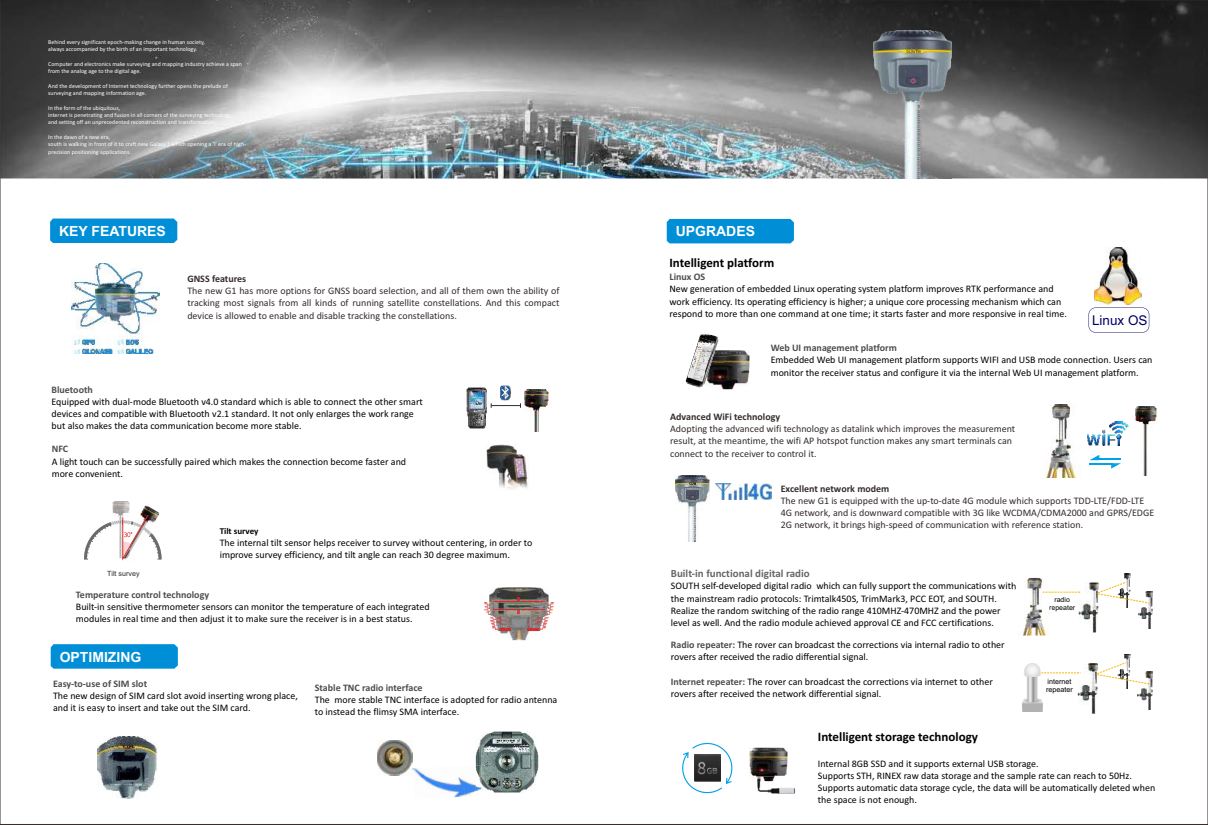
<style>
.page{position:relative;width:1208px;height:825px;background:#fff}
.page>*{position:absolute;margin:0;border:0;box-sizing:border-box;transform-origin:0 0}
.t1{font:700 14px "Arial";color:#fefefe}
.t2{font:13.5px "Arial";color:#006}
.t3{font:700 13px "Calibri";color:#000}
.t4{font:700 11px "Calibri";color:#666}
.t5{font:10px/12.2px "Calibri";color:#000}
.t6{font:10px/12.2px "Calibri";color:#332c2b}
.t7{font:700 10px "Calibri";color:#4d4d4d}
.t8{font:700 10px "Calibri";color:#332c2b}
.t9{font:700 9px "Calibri";color:#000}
.t10{font:7.2px/8.1px "Arial";color:#000}
.t11{font:7.1px "Arial";color:#332c2b}
.t12{font:7px/7.8px "Arial";color:#000;text-align:center}
.t13{font:6px/7.3px "Calibri";color:#fff}
.s1{font-weight:700;color:#4d4d4d}
</style>
<div class="page">
<div style="left:50px;top:218px;width:127px;height:25px;background:#008fd7"></div>
<svg style="left:1088px;top:308px;width:61px;height:25px"></svg>
<img style="left:0;top:0;width:1208px;height:178px">
<img style="left:719px;top:350px;width:30px;height:39px">
<img style="left:685px;top:334px;width:34px;height:54px">
<img style="left:687px;top:338px;width:28px;height:44px">
<img style="left:705px;top:350px;width:8px;height:25px">
<img style="left:486px;top:444px;width:42px;height:45px">
<img style="left:1012px;top:578px;width:39px;height:57px">
<svg style="left:1012px;top:582px;width:4px;height:7px"></svg>
<svg style="left:1049px;top:605px;width:2px;height:6px"></svg>
<img style="left:1078px;top:582px;width:20px;height:50px">
<svg style="left:1042px;top:592px;width:40px;height:1px"></svg>
<img style="left:1124px;top:574px;width:7px;height:34px">
<img style="left:1138px;top:591px;width:15px;height:37px">
<svg style="left:1096px;top:581px;width:54px;height:23px"></svg>
<img style="left:1022px;top:664px;width:20px;height:48px">
<img style="left:1077px;top:663px;width:21px;height:51px">
<svg style="left:1041px;top:672px;width:39px;height:1px"></svg>
<img style="left:1124px;top:654px;width:6px;height:35px">
<img style="left:1138px;top:672px;width:15px;height:37px">
<svg style="left:1096px;top:661px;width:54px;height:24px"></svg>
<img style="left:489px;top:587px;width:59px;height:53px">
<img style="left:493px;top:600px;width:52px;height:2px">
<img style="left:510px;top:609px;width:18px;height:2px">
<svg style="left:528px;top:603px;width:25px;height:28px"></svg>
<svg style="left:484px;top:603px;width:26px;height:28px"></svg>
<svg style="left:682px;top:743px;width:50px;height:50px"></svg>
<img style="left:757px;top:781px;width:38px;height:13px">
<img style="left:749px;top:748px;width:38px;height:28px">
<img style="left:756px;top:776px;width:19px;height:5px">
<img style="left:113px;top:501px;width:17px;height:14px">
<img style="left:124px;top:505px;width:36px;height:10px">
<svg style="left:84px;top:515px;width:78px;height:45px"></svg>
<img style="left:1094px;top:248px;width:47px;height:56px">
<img style="left:873px;top:30px;width:78px;height:148px">
<img style="left:715px;top:483px;width:56px;height:17px">
<div style="left:667px;top:219px;width:127px;height:24px;background:#008fd7"></div>
<svg style="left:51px;top:644px;width:127px;height:25px;background:#0691d8"></svg>
<img style="left:524px;top:389px;width:24px;height:42px">
<img style="left:466px;top:388px;width:21px;height:40px">
<img style="left:675px;top:476px;width:34px;height:65px">
<img style="left:476px;top:731px;width:62px;height:62px">
<img style="left:98px;top:736px;width:59px;height:62px">
<img style="left:1045px;top:405px;width:32px;height:72px">
<hr style="left:1097px;top:458px;width:24px;height:2px;background:#00a2e9">
<svg style="left:1090px;top:455px;width:9px;height:5px"></svg>
<hr style="left:1089px;top:463px;width:23px;height:2px;background:#00a2e9">
<svg style="left:1111px;top:463px;width:10px;height:6px"></svg>
<img style="left:1135px;top:406px;width:22px;height:69px">
<img style="left:1087px;top:422px;width:41px;height:23px">
<svg style="left:491px;top:386px;width:30px;height:22px"></svg>
<img style="left:377px;top:740px;width:35px;height:35px">
<img style="left:412px;top:765px;width:64px;height:32px">
<img style="left:476px;top:765px;width:6px;height:28px">
<img style="left:71px;top:263px;width:88px;height:90px">
<p class="t13" style="left:48px;top:39px;width:158px">Behind every significant epoch-making change in human society, always accompanied by the birth of an important technology.</p>
<p class="t13" style="left:48px;top:61px;width:195px">Computer and electronics make surveying and mapping industry achieve a span from the analog age to the digital age.</p>
<p class="t13" style="left:48px;top:83px;width:181px">And the development of Internet technology further opens the prelude of surveying and mapping information age.</p>
<p class="t13" style="left:48px;top:105px;width:73px">In the form of the ubiquitous,</p>
<p class="t13" style="left:48px;top:112px;width:185px">internet is penetrating and fusion in all corners of the surveying technology,</p>
<p class="t13" style="left:48px;top:134px;width:63px">In the dawn of a new era,</p>
<p class="t13" style="left:48px;top:119px;width:170px">and setting off an unprecedented reconstruction and transformation.</p>
<p class="t13" style="left:48px;top:141px;width:199px">south is walking in front of it to craft new Galaxy 1 which opening a 'i' era of high&shy;precision positioning applications.</p>
<h1 class="t1" style="left:59px;top:226px;width:108px">KEY FEATURES</h1>
<p class="t8" style="left:187px;top:274px;width:60px">GNSS features</p>
<p class="t6" style="left:187px;top:285px;width:374px;text-align:justify">The new G1 has more options for GNSS board selection, and all of them own the ability of tracking most signals from all kinds of running satellite constellations. And this compact device is allowed to enable and disable tracking the constellations.</p>
<p class="t7" style="left:52px;top:385px;width:43px">Bluetooth</p>
<p class="t5" style="left:52px;top:396px;width:373px">Equipped with dual-mode Bluetooth v4.0 standard which is able to connect the other smart devices and compatible with Bluetooth v2.1 standard. It not only enlarges the work range but also makes the data communication become more stable.</p>
<p class="t5" style="left:52px;top:456px;width:356px">A light touch can be successfully paired which makes the connection become faster and more convenient.</p>
<p class="t7" style="left:52px;top:445px;width:18px">NFC</p>
<p class="t11" style="left:107px;top:571px;width:34px">Tilt survey</p>
<p class="t9" style="left:220px;top:527px;width:40px">Tilt survey</p>
<p class="t5" style="left:220px;top:537px;width:314px">The internal tilt sensor helps receiver to survey without centering, in order to improve survey efficiency, and tilt angle can reach 30 degree maximum.</p>
<p class="t7" style="left:76px;top:590px;width:135px">Temperature control technology</p>
<p class="t5" style="left:76px;top:601px;width:355px">Built-in sensitive thermometer sensors can monitor the temperature of each integrated modules in real time and then adjust it to make sure the receiver is in a best status.</p>
<h1 class="t1" style="left:60px;top:651px;width:83px">OPTIMIZING</h1>
<p class="t7" style="left:53px;top:679px;width:96px">Easy-to-use of SIM slot</p>
<p class="t5" style="left:53px;top:690px;width:246px">The new design of SIM card slot avoid inserting wrong place, and it is easy to insert and take out the SIM card.</p>
<p class="t7" style="left:315px;top:683px;width:109px">Stable TNC radio interface</p>
<p class="t5" style="left:315px;top:694px;width:244px">The more stable TNC interface is adopted for radio antenna to instead the flimsy SMA interface.</p>
<h1 class="t1" style="left:676px;top:226px;width:81px">UPGRADES</h1>
<h3 class="t3" style="left:669px;top:257px;width:106px">Intelligent platform</h3>
<p class="t7" style="left:669px;top:273px;width:37px">Linux OS</p>
<p class="t5" style="left:669px;top:284px;width:399px">New generation of embedded Linux operating system platform improves RTK performance and work efficiency. Its operating efficiency is higher; a unique core processing mechanism which can respond to more than one command at one time; it starts faster and more responsive in real time.</p>
<h2 class="t2" style="left:1092px;top:315px;width:57px">Linux OS</h2>
<p class="t7" style="left:770px;top:344px;width:128px">Web UI management platform</p>
<p class="t5" style="left:770px;top:355px;width:383px">Embedded Web UI management platform supports WIFI and USB mode connection. Users can monitor the receiver status and configure it via the internal Web UI management platform.</p>
<p class="t8" style="left:670px;top:412px;width:111px">Advanced WiFi technology</p>
<p class="t6" style="left:670px;top:423px;width:346px">Adopting the advanced wifi technology as datalink which improves the measurement result, at the meantime, the wifi AP hotspot function makes any smart terminals can connect to the receiver to control it.</p>
<p class="t8" style="left:780px;top:484px;width:110px">Excellent network modem</p>
<p class="t6" style="left:780px;top:495px;width:375px">The new G1 is equipped with the up-to-date 4G module which supports TDD-LTE/FDD-LTE<br>4G network, and is downward compatible with 3G like WCDMA/CDMA2000 and GPRS/EDGE<br>2G network, it brings high-speed of communication with reference station.</p>
<p class="t4" style="left:671px;top:569px;width:140px">Built-in functional digital radio</p>
<p class="t5" style="left:671px;top:581px;width:347px">SOUTH self-developed digital radio which can fully support the communications with the mainstream radio protocols: Trimtalk450S, TrimMark3, PCC EOT, and SOUTH.<br>Realize the random switching of the radio range 410MHZ-470MHZ and the power level as well. And the radio module achieved approval CE and FCC certifications.</p>
<p class="t5" style="left:671px;top:639px;width:335px"><span class="s1">Radio repeater:</span> The rover can broadcast the corrections via internal radio to other rovers after received the radio differential signal.</p>
<p class="t5" style="left:671px;top:676px;width:323px"><span class="s1">Internet repeater:</span> The rover can broadcast the corrections via internet to other rovers after received the network differential signal.</p>
<p class="t12" style="left:1049px;top:596px;width:28px">radio repeater</p>
<p class="t10" style="left:1046px;top:678px;width:28px">internet repeater</p>
<h3 class="t3" style="left:818px;top:732px;width:162px">Intelligent storage technology</h3>
<p class="t5" style="left:818px;top:770px;width:339px">Supports STH, RINEX raw data storage and the sample rate can reach to 50Hz.<br>Supports automatic data storage cycle, the data will be automatically deleted when the space is not enough.</p>
<p class="t5" style="left:818px;top:758px;width:222px">Internal 8GB SSD and it supports external USB storage.</p>
</div>
